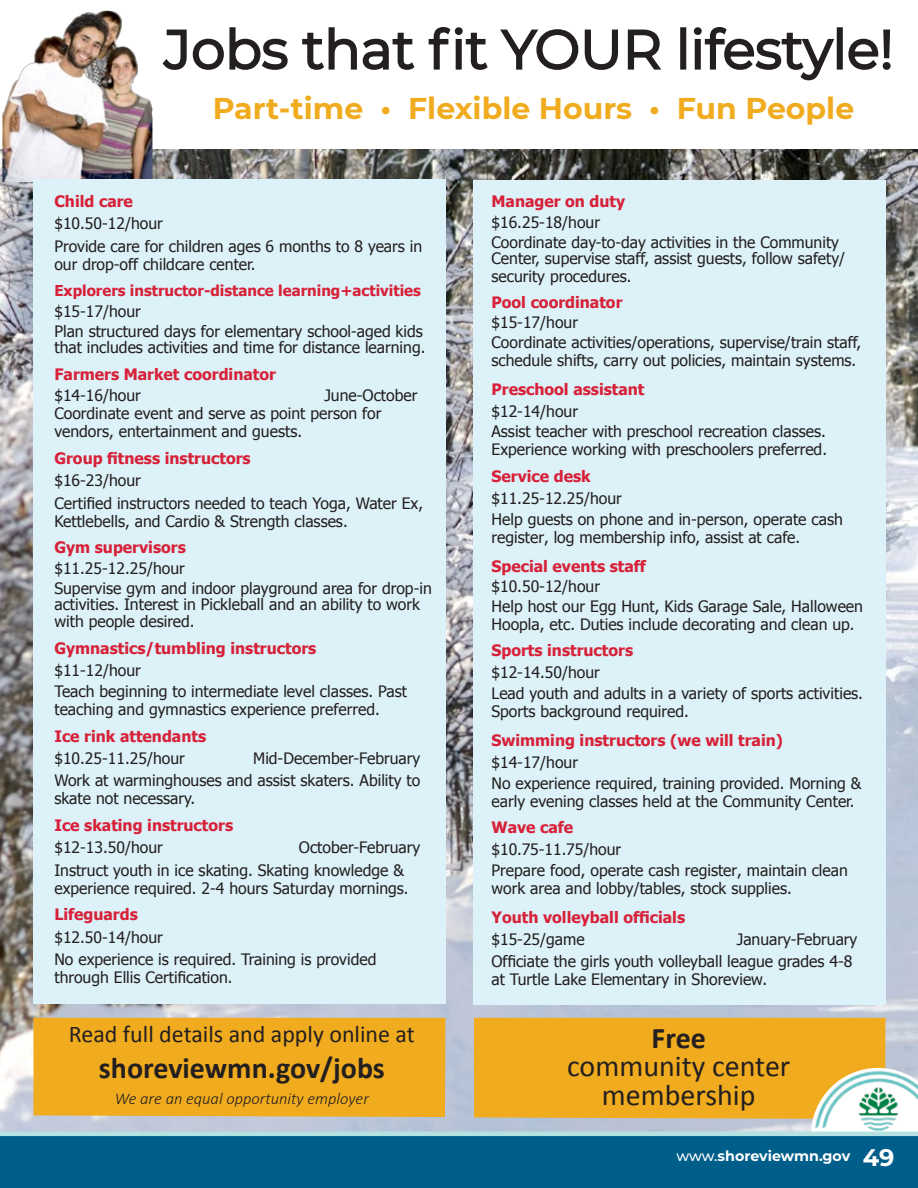
<style>
.page{position:relative;width:918px;height:1188px;background:#fff}
.page>*{position:absolute;margin:0;border:0;box-sizing:border-box;transform-origin:0 0}
.t1{font:54px "Montserrat";color:#231f20}
.t2{font:700 30px "Montserrat";color:#f0ab1e}
.t3{font:30px/28.5px "Calibri";color:#231f20;text-align:center}
.t4{font:700 30px "Calibri";color:#231f20}
.t5{font:24px "Calibri";color:#231f20}
.t6{font:italic 300 16.5px "Calibri";color:#231f20}
.t7{font:15.75px/22.4px "Tahoma";color:#231f20}
.t8{font:700 15.75px "Tahoma";color:#d72138}
.t9{font:700 15px "Tahoma";color:#d72138}
.t10{font:700 14.25px "Montserrat";color:#fff}
.s1{font-weight:500}
.s2{font-size:24px}
.s3{font-weight:400}
</style>
<div class="page">
<img style="left:0;top:149px;width:918px;height:983px">
<img style="left:2px;top:11px;width:151px;height:171px">
<div style="left:33px;top:180px;width:413px;height:824px;background:#dcf1f8"></div>
<div style="left:474px;top:180px;width:412px;height:824px;background:#dcf1f8"></div>
<svg style="left:162px;top:27px;width:126px;height:43px"></svg>
<svg style="left:302px;top:27px;width:113px;height:43px"></svg>
<svg style="left:428px;top:27px;width:60px;height:43px"></svg>
<svg style="left:500px;top:29px;width:118px;height:41px"></svg>
<svg style="left:627px;top:29px;width:35px;height:41px"></svg>
<div style="left:680px;top:27px;width:6px;height:43px;border:2px solid #231f20"></div>
<svg style="left:693px;top:27px;width:141px;height:54px"></svg>
<div style="left:837px;top:27px;width:6px;height:43px;border:2px solid #231f20"></div>
<svg style="left:848px;top:29px;width:43px;height:41px"></svg>
<div style="left:33px;top:1018px;width:413px;height:99px;background:#f0ab1e"></div>
<svg style="left:474px;top:1018px;width:444px;height:114px;background:#e8af38"></svg>
<img style="left:811px;top:1068px;width:107px;height:64px">
<div style="left:0;top:1136px;width:918px;height:52px;background:#005e8b"></div>
<hr style="left:0;top:1132px;width:918px;height:4px;background:#b4e1e1">
<h1 class="t1" style="left:164px;top:12px;width:731px">Jobs that fit YOUR lifestyle!</h1>
<h2 class="t2" style="left:213px;top:87px;width:643px">Part-time • Flexible Hours • Fun People</h2>
<p class="t8" style="left:54px;top:190px;width:80px">Child care</p>
<p class="t7" style="left:54px;top:212px;width:369px">$10.50-12/hour<br>Provide care for children ages 6 months to 8 years in</p>
<p class="t7" style="left:54px;top:252px;width:203px">our drop-off childcare center.</p>
<p class="t9" style="left:54px;top:280px;width:368px">Explorers instructor-distance learning+activities</p>
<p class="t7" style="left:54px;top:301px;width:370px;line-height:19.8px">$15-17/hour<br>Plan structured days for elementary school-aged kids</p>
<p class="t7" style="left:54px;top:336px;width:373px">that includes activities and time for distance learning.</p>
<p class="t8" style="left:54px;top:363px;width:223px">Farmers Market coordinator</p>
<p class="t7" style="left:54px;top:383px;width:88px">$14-16/hour</p>
<p class="t7" style="left:54px;top:385px;width:364px;line-height:18.3px;text-indent:270px">June-October<br>Coordinate event and serve as point person for vendors, entertainment and guests.</p>
<p class="t8" style="left:54px;top:447px;width:198px">Group fitness instructors</p>
<p class="t7" style="left:54px;top:469px;width:370px">$16-23/hour<br>Certified instructors needed to teach Yoga, Water Ex,</p>
<p class="t7" style="left:54px;top:509px;width:295px">Kettlebells, and Cardio &amp; Strength classes.</p>
<p class="t8" style="left:54px;top:537px;width:133px">Gym supervisors</p>
<p class="t7" style="left:54px;top:558px;width:379px;line-height:19.8px">$11.25-12.25/hour<br>Supervise gym and indoor playground area for drop-in</p>
<p class="t7" style="left:54px;top:596px;width:367px;line-height:16.5px">activities. Interest in Pickleball and an ability to work with people desired.</p>
<p class="t8" style="left:54px;top:637px;width:263px">Gymnastics/tumbling instructors</p>
<p class="t7" style="left:54px;top:659px;width:354px;line-height:21.3px">$11-12/hour<br>Teach beginning to intermediate level classes. Past</p>
<p class="t7" style="left:54px;top:697px;width:327px">teaching and gymnastics experience preferred.</p>
<p class="t8" style="left:54px;top:725px;width:153px">Ice rink attendants</p>
<p class="t7" style="left:54px;top:746px;width:132px">$10.25-11.25/hour</p>
<p class="t7" style="left:54px;top:746px;width:367px;text-align:right">Mid-December-February<br>Work at warminghouses and assist skaters. Ability to</p>
<p class="t7" style="left:54px;top:787px;width:143px">skate not necessary.</p>
<p class="t8" style="left:54px;top:814px;width:180px">Ice skating instructors</p>
<p class="t7" style="left:54px;top:836px;width:110px">$12-13.50/hour</p>
<p class="t7" style="left:54px;top:836px;width:367px;text-indent:244px">October-February<br>Instruct youth in ice skating. Skating knowledge &amp;</p>
<p class="t7" style="left:54px;top:876px;width:356px">experience required. 2-4 hours Saturday mornings.</p>
<p class="t8" style="left:54px;top:903px;width:85px">Lifeguards</p>
<p class="t7" style="left:54px;top:925px;width:323px">$12.50-14/hour<br>No experience is required. Training is provided</p>
<p class="t7" style="left:54px;top:965px;width:180px">through Ellis Certification.</p>
<h3 class="t5" style="left:69px;top:1019px;width:348px">Read full details and apply online at</h3>
<h2 class="t4" style="left:99px;top:1049px;width:287px">shoreviewmn.gov/jobs</h2>
<p class="t6" style="left:115px;top:1088px;width:255px">We are an equal opportunity employer</p>
<p class="t8" style="left:492px;top:190px;width:135px">Manager on duty</p>
<p class="t7" style="left:492px;top:211px;width:349px;line-height:19.8px">$16.25-18/hour<br>Coordinate day-to-day activities in the Community</p>
<p class="t7" style="left:492px;top:249px;width:355px;line-height:18px">Center, supervise staff, assist guests, follow safety/ security procedures.</p>
<p class="t8" style="left:492px;top:291px;width:133px">Pool coordinator</p>
<p class="t7" style="left:492px;top:312px;width:371px;line-height:19.8px">$15-17/hour<br>Coordinate activities/operations, supervise/train staff,</p>
<p class="t7" style="left:492px;top:349px;width:366px">schedule shifts, carry out policies, maintain systems.</p>
<p class="t8" style="left:492px;top:378px;width:154px">Preschool assistant</p>
<p class="t7" style="left:492px;top:401px;width:336px;line-height:19.8px">$12-14/hour<br>Assist teacher with preschool recreation classes.</p>
<p class="t7" style="left:492px;top:437px;width:337px">Experience working with preschoolers preferred.</p>
<p class="t8" style="left:492px;top:465px;width:101px">Service desk</p>
<p class="t7" style="left:492px;top:487px;width:353px;line-height:20.9px">$11.25-12.25/hour<br>Help guests on phone and in-person, operate cash</p>
<p class="t7" style="left:492px;top:525px;width:310px">register, log membership info, assist at cafe.</p>
<p class="t8" style="left:492px;top:555px;width:156px">Special events staff</p>
<p class="t7" style="left:492px;top:576px;width:373px;line-height:19.8px">$10.50-12/hour<br>Help host our Egg Hunt, Kids Garage Sale, Halloween</p>
<p class="t7" style="left:492px;top:613px;width:365px">Hoopla, etc. Duties include decorating and clean up.</p>
<p class="t8" style="left:492px;top:639px;width:143px">Sports instructors</p>
<p class="t7" style="left:492px;top:661px;width:373px;line-height:20.9px">$12-14.50/hour<br>Lead youth and adults in a variety of sports activities.</p>
<p class="t7" style="left:492px;top:699px;width:199px">Sports background required.</p>
<p class="t8" style="left:492px;top:729px;width:293px">Swimming instructors (we will train)</p>
<p class="t7" style="left:492px;top:751px;width:371px;line-height:21.3px">$14-17/hour<br>No experience required, training provided. Morning &amp;</p>
<p class="t7" style="left:492px;top:790px;width:365px">early evening classes held at the Community Center.</p>
<p class="t8" style="left:492px;top:816px;width:83px">Wave cafe</p>
<p class="t7" style="left:492px;top:838px;width:358px;line-height:20.9px">$10.75-11.75/hour<br>Prepare food, operate cash register, maintain clean</p>
<p class="t7" style="left:492px;top:876px;width:302px">work area and lobby/tables, stock supplies.</p>
<p class="t8" style="left:492px;top:906px;width:195px">Youth volleyball officials</p>
<p class="t7" style="left:492px;top:927px;width:95px">$15-25/game</p>
<p class="t7" style="left:492px;top:927px;width:367px;text-indent:245px">January-February<br>Officiate the girls youth volleyball league grades 4-8</p>
<p class="t7" style="left:492px;top:968px;width:277px">at Turtle Lake Elementary in Shoreview.</p>
<h2 class="t4" style="left:652px;top:1019px;width:56px">Free</h2>
<h2 class="t3" style="left:567px;top:1052px;width:225px">community center membership</h2>
<p class="t10" style="left:677px;top:1146px;width:220px"><span class="s1">www.</span>shoreviewmn.gov <span class="s2">49</span></p>
<p class="t10" style="left:625px;top:1147px;width:211px"><span class="s3">www.</span>shoreviewmn.gov/jobs</p>
</div>
